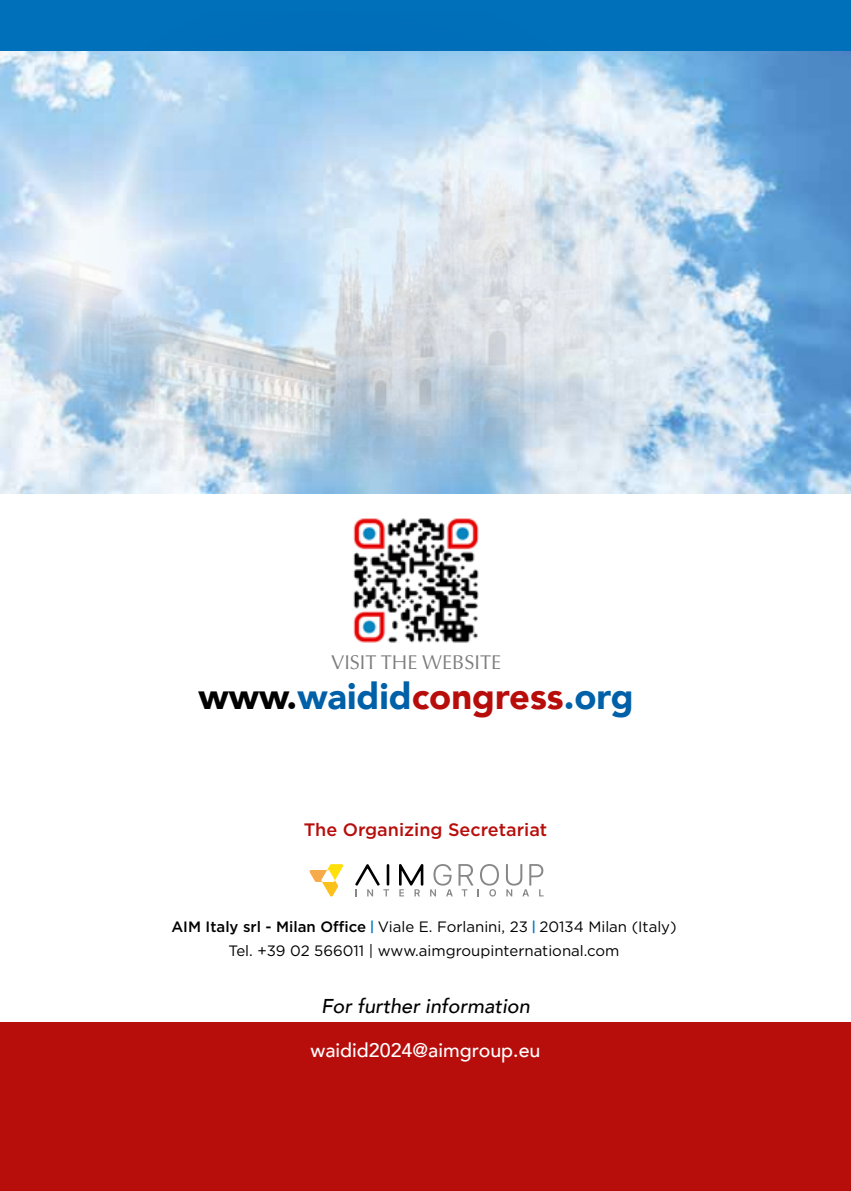
<style>
.page{position:relative;width:851px;height:1191px;background:#fff}
.page>*{position:absolute;margin:0;border:0;box-sizing:border-box;transform-origin:0 0}
.t1{font:900 36.2px "Avenir";color:#0060a8}
.t2{font:italic 500 20px "Avenir";color:#000}
.t3{font:20px "Optima";color:#7d7d7d}
.t4{font:500 19.6px "Avenir";color:#fff}
.t5{font:500 18px "Gotham";color:#b70e0c}
.t6{font:15px/24px "Gotham";color:#000;text-align:center}
.s1{color:#000}
.s2{color:#b70e0c}
.s3{font-weight:500}
.s4{font-family:"Barlow";font-weight:500;color:#007bc4}
</style>
<div class="page">
<img style="left:822px;top:50px;width:28px;height:443px">
<div style="left:0;top:0;width:850px;height:50px;background:#0070ba"></div>
<svg style="left:309px;top:864px;width:34px;height:32px"></svg>
<svg style="left:355px;top:864px;width:68px;height:32px"></svg>
<svg style="left:430px;top:864px;width:113px;height:32px"></svg>
<div style="left:0;top:1022px;width:850px;height:169px;background:#b70e0c"></div>
<img style="left:0;top:50px;width:822px;height:444px">
<img style="left:353px;top:518px;width:126px;height:125px">
<h2 class="t3" style="left:331px;top:651px;width:172px">VISIT THE WEBSITE</h2>
<h1 class="t1" style="left:198px;top:665px;width:436px"><span class="s1">www.</span>waidid<span class="s2">congress</span>.org</h1>
<p class="t5" style="left:304px;top:817px;width:245px">The Organizing Secretariat</p>
<p class="t6" style="left:171px;top:914px;width:506px"><span class="s3">AIM Italy srl - Milan Office</span> <span class="s4">|</span> Viale E. Forlanini, 23 <span class="s4">|</span> 20134 Milan (Italy)<br>Tel. +39 02 566011 | www.aimgroupinternational.com</p>
<h2 class="t2" style="left:321px;top:993px;width:210px">For further information</h2>
<h3 class="t4" style="left:310px;top:1033px;width:231px">waidid2024@aimgroup.eu</h3>
</div>
